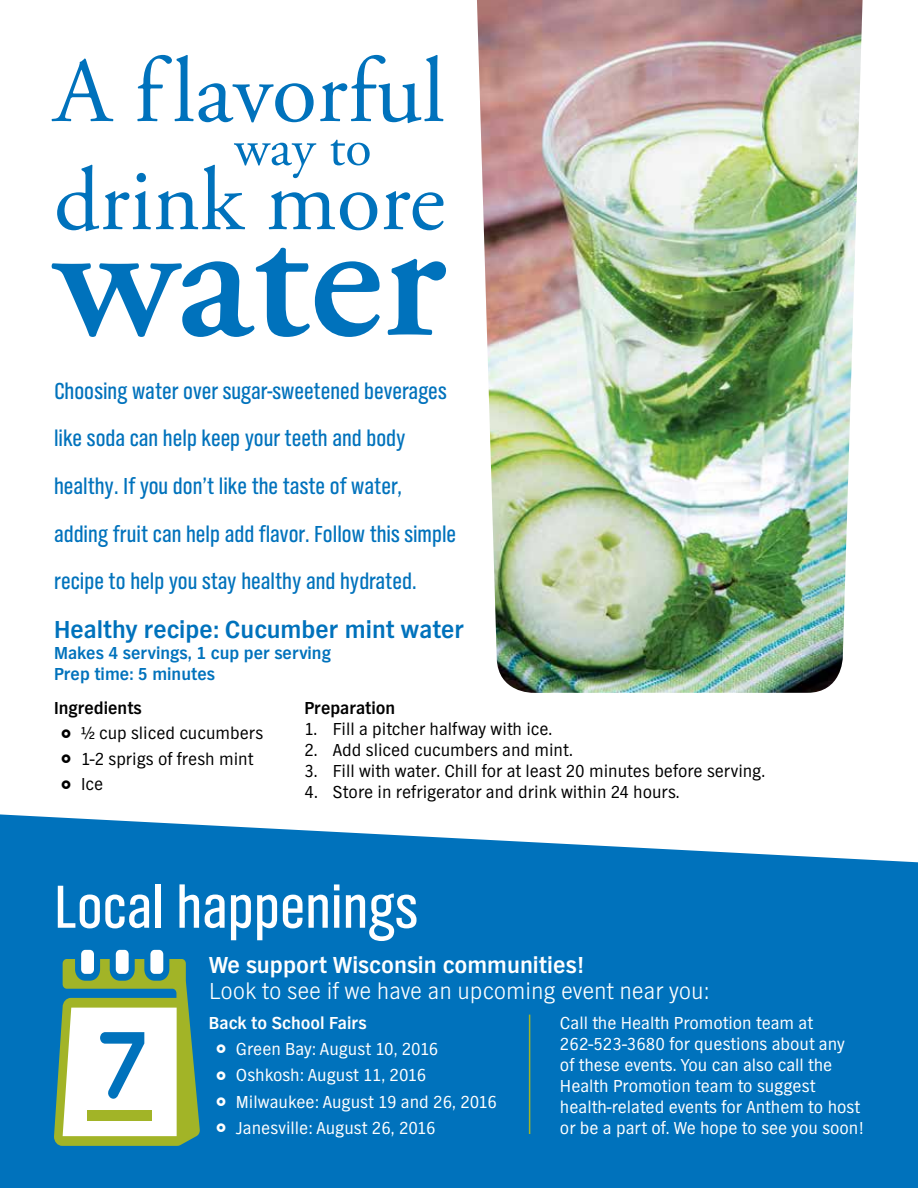
<style>
.page{position:relative;width:918px;height:1188px;background:#fff}
.page>*{position:absolute;margin:0;border:0;box-sizing:border-box;transform-origin:0 0}
.t1{font:600 179.1px "Adobe Garamond Pro";color:#0072bc}
.t2{font:92.4px "Adobe Garamond Pro";color:#0072bc}
.t3{font:90px "Adobe Garamond Pro";color:#0072bc}
.t4{font:63px "TV Nord Cond EF";color:#fff}
.t5{font:54px "Adobe Garamond Pro";color:#0072bc}
.t6{font:700 25.5px "TV Nord EF";color:#0072bc}
.t7{font:24px/47.7px "TV Nord Cond EF";color:#0072bc}
.t8{font:300 24px "TV Nord EF";color:#fff}
.t9{font:700 24px "TV Nord EF";color:#fff}
.t10{font:18px/21px "TV Nord EF";color:#fff}
.t11{font:18px "TV Nord EF";color:#000}
.t12{font:700 18px/21px "TV Nord EF";color:#0072bc}
.t13{font:700 18px "TV Nord EF";color:#000}
.t14{font:700 18px "TV Nord EF";color:#fff}
</style>
<div class="page">
<img style="left:477px;top:0;width:386px;height:693px">
<svg style="left:0;top:814px;width:918px;height:374px;background:#117bc0"></svg>
<hr style="left:529px;top:1015px;width:1px;height:119px;background:#a2b427">
<div style="left:81px;top:950px;width:13px;height:24px;background:#fff;border-radius:4px"></div>
<div style="left:116px;top:950px;width:13px;height:24px;background:#fff;border-radius:4px"></div>
<div style="left:150px;top:950px;width:13px;height:24px;background:#fff;border-radius:4px"></div>
<svg style="left:54px;top:959px;width:146px;height:187px"></svg>
<div style="left:88px;top:1111px;width:64px;height:10px;background:#a2b427"></div>
<svg style="left:217px;top:1045px;width:8px;height:8px"></svg>
<svg style="left:217px;top:1071px;width:8px;height:9px"></svg>
<svg style="left:217px;top:1097px;width:8px;height:9px"></svg>
<svg style="left:217px;top:1124px;width:8px;height:8px"></svg>
<h2 class="t2" style="left:54px;top:36px;width:393px">A flavorful</h2>
<h2 class="t5" style="left:234px;top:115px;width:139px">way to</h2>
<h2 class="t3" style="left:54px;top:147px;width:393px">drink more</h2>
<h2 class="t1" style="left:54px;top:175px;width:393px">water</h2>
<p class="t7" style="left:54px;top:367px;width:404px">Choosing water over sugar-sweetened beverages like soda can help keep your teeth and body healthy. If you don’t like the taste of water, adding fruit can help add flavor. Follow this simple recipe to help you stay healthy and hydrated.</p>
<h3 class="t6" style="left:54px;top:616px;width:411px">Healthy recipe: Cucumber mint water</h3>
<p class="t12" style="left:54px;top:643px;width:279px">Makes 4 servings, 1 cup per serving<br>Prep time: 5 minutes</p>
<h4 class="t13" style="left:54px;top:698px;width:89px">Ingredients</h4>
<h4 class="t13" style="left:304px;top:698px;width:92px">Preparation</h4>
<p class="t11" style="left:81px;top:724px;width:184px">½ cup sliced cucumbers</p>
<p class="t11" style="left:304px;top:719px;width:249px">1. Fill a pitcher halfway with ice.</p>
<p class="t11" style="left:304px;top:740px;width:270px">2. Add sliced cucumbers and mint.</p>
<p class="t11" style="left:81px;top:749px;width:174px">1-2 sprigs of fresh mint</p>
<p class="t11" style="left:304px;top:761px;width:462px">3. Fill with water. Chill for at least 20 minutes before serving.</p>
<p class="t11" style="left:81px;top:774px;width:24px">Ice</p>
<p class="t11" style="left:304px;top:782px;width:377px">4. Store in refrigerator and drink within 24 hours.</p>
<h2 class="t4" style="left:54px;top:873px;width:365px">Local happenings</h2>
<p class="t9" style="left:209px;top:952px;width:377px">We support Wisconsin communities!</p>
<p class="t8" style="left:209px;top:978px;width:501px">Look to see if we have an upcoming event near you:</p>
<p class="t14" style="left:209px;top:1013px;width:159px">Back to School Fairs</p>
<p class="t10" style="left:236px;top:1038px;width:204px">Green Bay: August 10, 2016</p>
<p class="t10" style="left:236px;top:1065px;width:192px">Oshkosh: August 11, 2016</p>
<p class="t10" style="left:236px;top:1091px;width:263px">Milwaukee: August 19 and 26, 2016</p>
<p class="t10" style="left:236px;top:1117px;width:201px">Janesville: August 26, 2016</p>
<p class="t10" style="left:560px;top:1012px;width:305px">Call the Health Promotion team at 262-523-3680 for questions about any of these events. You can also call the Health Promotion team to suggest health-related events for Anthem to host or be a part of. We hope to see you soon!</p>
</div>
